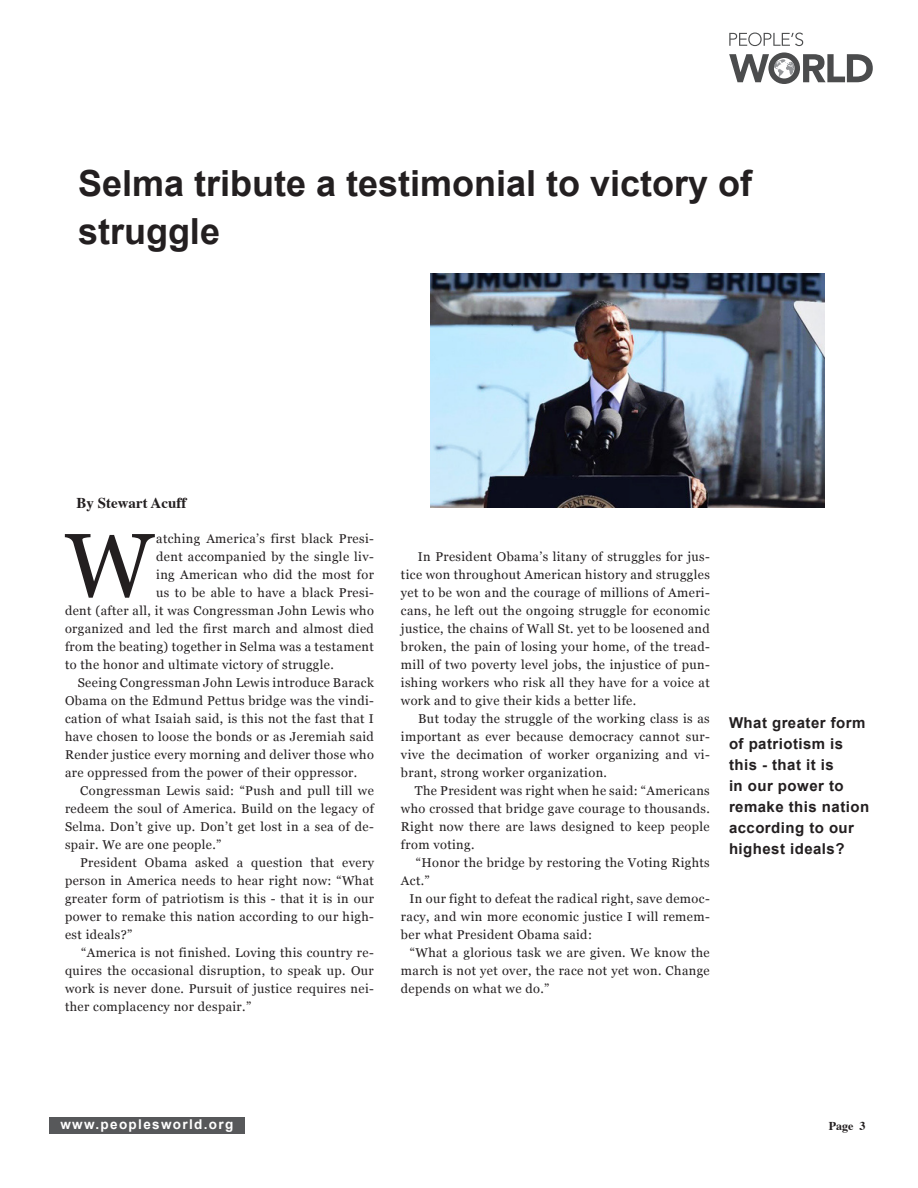
<style>
.page{position:relative;width:918px;height:1188px;background:#fff}
.page>*{position:absolute;margin:0;border:0;box-sizing:border-box;transform-origin:0 0}
.caps_paragraph{font:90.75px "Georgia";color:#231f20}
.title_arial-medium{font:700 36px/48px "Arial";color:#231f20}
.quote{font:700 15px/21px "Arial";letter-spacing:.03em;color:#231f20}
.by_line{font:700 15px "Times";color:#231f20}
.t1{font:700 13.5px "Arial";letter-spacing:.1em;color:#fff}
.body-text{font:12.75px/18px "Georgia";letter-spacing:.03em;color:#231f20;text-align:justify}
.caps_paragraph-2{font:12.75px "Georgia";letter-spacing:.03em;color:#231f20}
.by_line-2{font:700 12px "Times";color:#231f20}
</style>
<div class="page">
<div style="left:49px;top:1118px;width:196px;height:16px;background:#57585a"></div>
<svg style="left:729px;top:33px;width:74px;height:13px"></svg>
<svg style="left:729px;top:52px;width:144px;height:32px"></svg>
<img style="left:431px;top:274px;width:394px;height:234px">
<p class="title_arial-medium" style="left:78px;top:160px;width:676px">Selma tribute a testimonial to victory of struggle</p>
<p class="by_line" style="left:76px;top:489px;width:111px">By Stewart Acuff</p>
<p class="caps_paragraph" style="left:65px;top:511px;width:90px">W</p>
<p class="caps_paragraph-2" style="left:156px;top:531px;width:219px">atching America’s first black Presi-</p>
<p class="caps_paragraph-2" style="left:156px;top:549px;width:219px">dent accompanied by the single liv-</p>
<p class="caps_paragraph-2" style="left:156px;top:567px;width:219px">ing American who did the most for</p>
<p class="caps_paragraph-2" style="left:156px;top:585px;width:219px">us to be able to have a black Presi-</p>
<p class="caps_paragraph-2" style="left:65px;top:603px;width:310px">dent (after all, it was Congressman John Lewis who</p>
<p class="caps_paragraph-2" style="left:65px;top:621px;width:310px">organized and led the first march and almost died</p>
<p class="caps_paragraph-2" style="left:65px;top:639px;width:310px">from the beating) together in Selma was a testament</p>
<p class="caps_paragraph-2" style="left:65px;top:657px;width:270px">to the honor and ultimate victory of struggle.</p>
<p class="body-text" style="left:65px;top:674px;width:310px;text-indent:13px">Seeing Congressman John Lewis introduce Barack Obama on the Edmund Pettus bridge was the vindi&shy;cation of what Isaiah said, is this not the fast that I have chosen to loose the bonds or as Jeremiah said Render justice every morning and deliver those who are oppressed from the power of their oppressor.</p>
<p class="body-text" style="left:65px;top:782px;width:310px;text-indent:15px">Congressman Lewis said: “Push and pull till we redeem the soul of America. Build on the legacy of Selma. Don’t give up. Don’t get lost in a sea of de&shy;spair. We are one people.”</p>
<p class="body-text" style="left:65px;top:854px;width:310px;text-indent:15px">President Obama asked a question that every person in America needs to hear right now: “What greater form of patriotism is this - that it is in our power to remake this nation according to our high&shy;est ideals?”</p>
<p class="body-text" style="left:65px;top:944px;width:310px;text-indent:16px">“America is not finished. Loving this country re&shy;quires the occasional disruption, to speak up. Our work is never done. Pursuit of justice requires nei&shy;ther complacency nor despair.”</p>
<p class="body-text" style="left:401px;top:548px;width:310px;text-indent:17px">In President Obama’s litany of struggles for jus&shy;tice won throughout American history and struggles yet to be won and the courage of millions of Ameri&shy;cans, he left out the ongoing struggle for economic justice, the chains of Wall St. yet to be loosened and broken, the pain of losing your home, of the tread&shy;mill of two poverty level jobs, the injustice of pun&shy;ishing workers who risk all they have for a voice at work and to give their kids a better life.</p>
<p class="body-text" style="left:401px;top:710px;width:310px;text-indent:17px">But today the struggle of the working class is as important as ever because democracy cannot sur&shy;vive the decimation of worker organizing and vi&shy;brant, strong worker organization.</p>
<p class="body-text" style="left:401px;top:782px;width:310px;text-indent:14px">The President was right when he said: “Americans who crossed that bridge gave courage to thousands.<br>Right now there are laws designed to keep people from voting.</p>
<p class="body-text" style="left:401px;top:854px;width:310px;text-indent:15px">“Honor the bridge by restoring the Voting Rights<br>Act.”</p>
<p class="body-text" style="left:401px;top:890px;width:310px;text-indent:9px">In our fight to defeat the radical right, save democ&shy;racy, and win more economic justice I will remem&shy;ber what President Obama said:</p>
<p class="body-text" style="left:401px;top:944px;width:310px;text-indent:9px">“What a glorious task we are given. We know the march is not yet over, the race not yet won. Change depends on what we do.”</p>
<p class="quote" style="left:729px;top:713px;width:142px">What greater form of patriotism is this - that it is<br>in our power to remake this nation according to our highest ideals?</p>
<p class="t1" style="left:60px;top:1116px;width:174px">www.peoplesworld.org</p>
<p class="by_line-2" style="left:829px;top:1114px;width:38px">Page 3</p>
</div>
